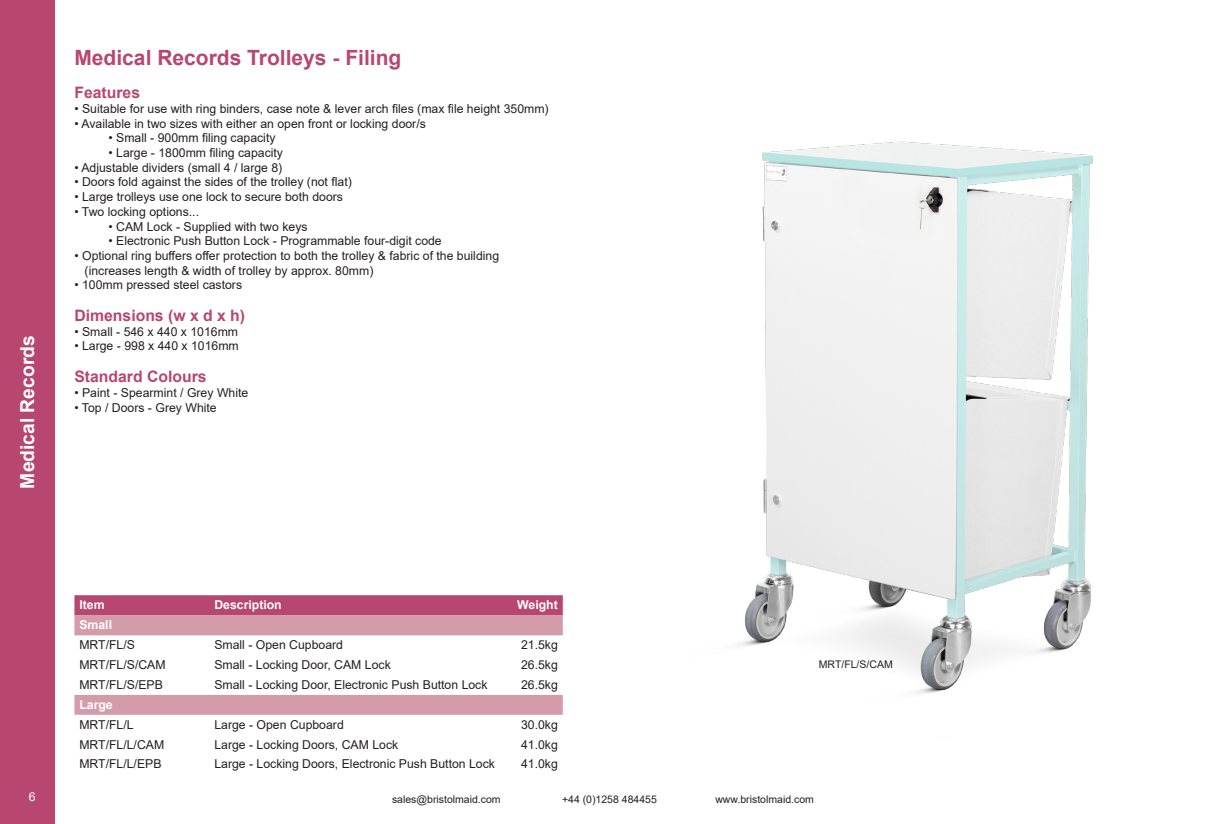
<style>
.page{position:relative;width:1206px;height:824px;background:#fff}
.page>*{position:absolute;margin:0;border:0;box-sizing:border-box;transform-origin:0 0}
.t1{font:700 21px "Arial";color:#b74671}
.t2{font:700 19.25px "Arial";color:#fff}
.t3{font:700 15.75px "Arial";color:#b74671}
.t4{font:12.25px "Arial";color:#231f20}
.t5{font:700 12.25px "Arial";color:#fff}
.t6{font:12.25px "Arial";color:#fff}
.t7{font:10.5px "Arial";color:#231f20}
</style>
<div class="page">
<div style="left:0;top:0;width:55px;height:823px;background:#b74671"></div>
<img style="left:738px;top:141px;width:355px;height:553px">
<div style="left:74px;top:595px;width:489px;height:20px;background:#b74671"></div>
<svg style="left:74px;top:615px;width:489px;height:99px"></svg>
<h2 class="t2" style="left:14px;top:488px;width:154px;rotate:-90deg">Medical Records</h2>
<p class="t1" style="left:74px;top:43px;width:328px">Medical Records Trolleys - Filing</p>
<p class="t3" style="left:74px;top:81px;width:67px">Features</p>
<p class="t4" style="left:74px;top:100px;width:476px">• Suitable for use with ring binders, case note &amp; lever arch files (max file height 350mm)</p>
<p class="t4" style="left:74px;top:115px;width:353px">• Available in two sizes with either an open front or locking door/s</p>
<p class="t4" style="left:108px;top:129px;width:168px">• Small - 900mm filing capacity</p>
<p class="t4" style="left:108px;top:144px;width:176px">• Large - 1800mm filing capacity</p>
<p class="t4" style="left:74px;top:159px;width:209px">• Adjustable dividers (small 4 / large 8)</p>
<p class="t4" style="left:74px;top:174px;width:279px">• Doors fold against the sides of the trolley (not flat)</p>
<p class="t4" style="left:74px;top:188px;width:270px">• Large trolleys use one lock to secure both doors</p>
<p class="t4" style="left:74px;top:203px;width:126px">• Two locking options...</p>
<p class="t4" style="left:108px;top:218px;width:200px">• CAM Lock - Supplied with two keys</p>
<p class="t4" style="left:108px;top:232px;width:335px">• Electronic Push Button Lock - Programmable four-digit code</p>
<p class="t4" style="left:74px;top:247px;width:426px">• Optional ring buffers offer protection to both the trolley &amp; fabric of the building</p>
<p class="t4" style="left:85px;top:262px;width:290px">(increases length &amp; width of trolley by approx. 80mm)</p>
<p class="t4" style="left:74px;top:276px;width:169px">• 100mm pressed steel castors</p>
<p class="t3" style="left:74px;top:304px;width:172px">Dimensions (w x d x h)</p>
<p class="t4" style="left:74px;top:323px;width:165px">• Small - 546 x 440 x 1016mm</p>
<p class="t4" style="left:74px;top:338px;width:166px">• Large - 998 x 440 x 1016mm</p>
<p class="t3" style="left:74px;top:365px;width:134px">Standard Colours</p>
<p class="t4" style="left:74px;top:384px;width:175px">• Paint - Spearmint / Grey White</p>
<p class="t4" style="left:74px;top:399px;width:144px">• Top / Doors - Grey White</p>
<p class="t5" style="left:79px;top:596px;width:27px">Item</p>
<p class="t5" style="left:214px;top:596px;width:69px">Description</p>
<p class="t5" style="left:517px;top:596px;width:42px">Weight</p>
<p class="t5" style="left:79px;top:616px;width:34px">Small</p>
<p class="t4" style="left:79px;top:636px;width:57px">MRT/FL/S</p>
<p class="t4" style="left:214px;top:636px;width:130px">Small - Open Cupboard</p>
<p class="t4" style="left:521px;top:636px;width:38px">21.5kg</p>
<p class="t4" style="left:79px;top:656px;width:88px">MRT/FL/S/CAM</p>
<p class="t4" style="left:214px;top:656px;width:178px">Small - Locking Door, CAM Lock</p>
<p class="t4" style="left:521px;top:656px;width:38px">26.5kg</p>
<p class="t4" style="left:79px;top:676px;width:85px">MRT/FL/S/EPB</p>
<p class="t4" style="left:214px;top:676px;width:275px">Small - Locking Door, Electronic Push Button Lock</p>
<p class="t4" style="left:521px;top:676px;width:38px">26.5kg</p>
<p class="t5" style="left:79px;top:695px;width:35px">Large</p>
<p class="t4" style="left:79px;top:715px;width:56px">MRT/FL/L</p>
<p class="t4" style="left:214px;top:715px;width:131px">Large - Open Cupboard</p>
<p class="t4" style="left:521px;top:715px;width:38px">30.0kg</p>
<p class="t4" style="left:79px;top:735px;width:86px">MRT/FL/L/CAM</p>
<p class="t4" style="left:214px;top:735px;width:185px">Large - Locking Doors, CAM Lock</p>
<p class="t4" style="left:521px;top:735px;width:38px">41.0kg</p>
<p class="t4" style="left:79px;top:755px;width:84px">MRT/FL/L/EPB</p>
<p class="t4" style="left:214px;top:755px;width:282px">Large - Locking Doors, Electronic Push Button Lock</p>
<p class="t4" style="left:521px;top:755px;width:38px">41.0kg</p>
<p class="t7" style="left:819px;top:656px;width:75px">MRT/FL/S/CAM</p>
<p class="t6" style="left:29px;top:788px;width:8px">6</p>
<p class="t7" style="left:392px;top:792px;width:110px">sales@bristolmaid.com</p>
<p class="t7" style="left:562px;top:792px;width:96px">+44 (0)1258 484455</p>
<p class="t7" style="left:715px;top:792px;width:100px">www.bristolmaid.com</p>
</div>
